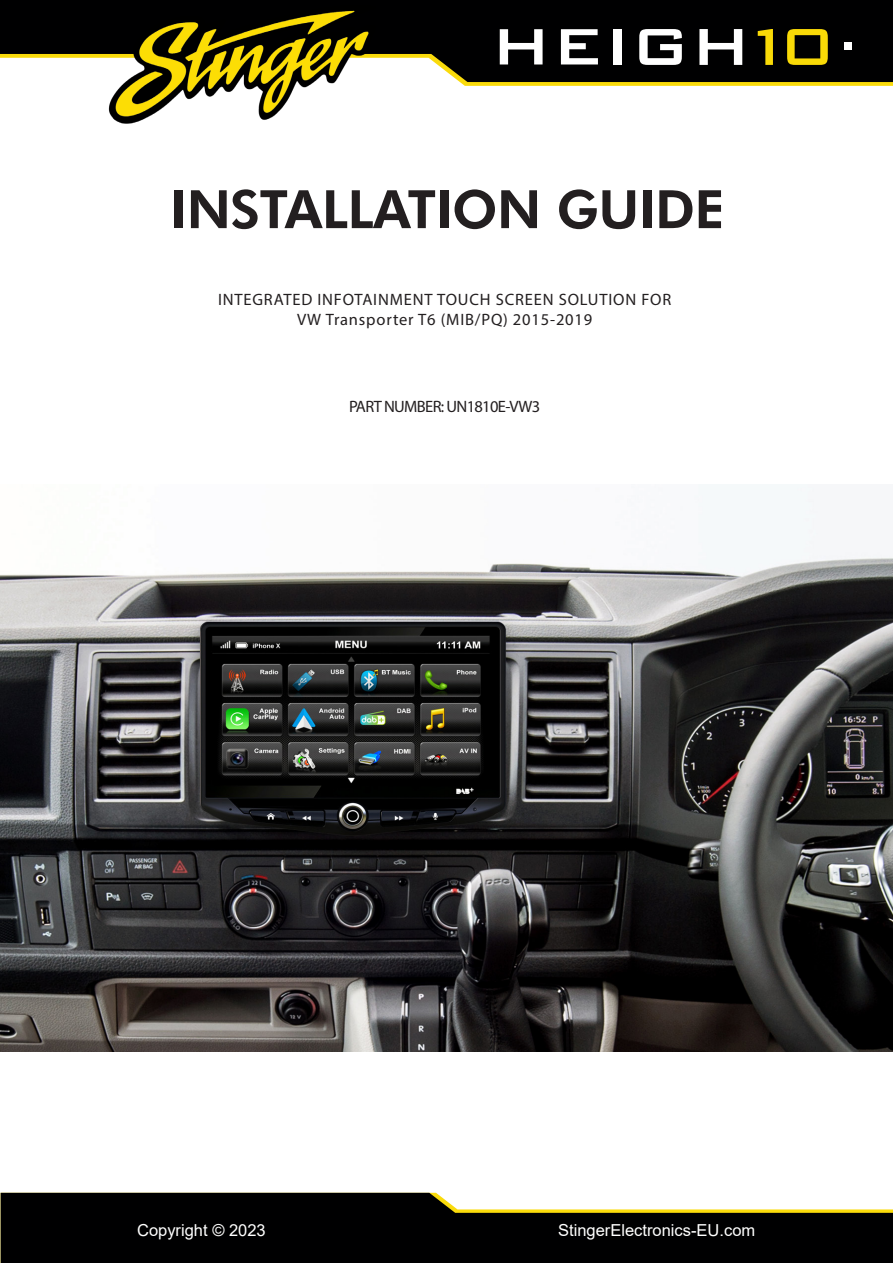
<style>
.page{position:relative;width:893px;height:1263px;background:#fff}
.page>*{position:absolute;margin:0;border:0;box-sizing:border-box;transform-origin:0 0}
.Body_text{font:800 52.95px "Futura BT";letter-spacing:-.01em;color:#231f20}
.Body_text-2{font:16.5px "Myriad Pro";letter-spacing:.05em;color:#231f20}
.Body_text-3{font:16.5px "Arial";color:#fff}
.Body_text-4{font:16.5px "Myriad Pro";letter-spacing:-.04em;color:#231f20}
</style>
<div class="page">
<svg style="left:1px;top:1193px;width:892px;height:70px;background:#24231f"></svg>
<svg style="left:460px;top:82px;width:433px;height:4px;background:#f8da13"></svg>
<svg style="left:0;top:0;width:893px;height:82px;background:#1d1d19"></svg>
<svg style="left:500px;top:29px;width:43px;height:35px"></svg>
<svg style="left:561px;top:29px;width:37px;height:35px"></svg>
<div style="left:613px;top:29px;width:9px;height:35px;background:#fff"></div>
<svg style="left:639px;top:29px;width:43px;height:35px"></svg>
<svg style="left:699px;top:29px;width:43px;height:35px"></svg>
<svg style="left:758px;top:29px;width:15px;height:35px"></svg>
<svg style="left:787px;top:29px;width:41px;height:35px"></svg>
<div style="left:844px;top:42px;width:7px;height:7px;background:#fff"></div>
<img style="left:105px;top:2px;width:273px;height:122px">
<img style="left:1px;top:487px;width:892px;height:564px">
<p class="Body_text" style="left:170px;top:177px;width:556px">INSTALLATION GUIDE</p>
<p class="Body_text-2" style="left:218px;top:289px;width:455px">INTEGRATED INFOTAINMENT TOUCH SCREEN SOLUTION FOR</p>
<p class="Body_text-2" style="left:297px;top:309px;width:297px">VW Transporter T6 (MIB/PQ) 2015-2019</p>
<p class="Body_text-4" style="left:349px;top:396px;width:192px">PART NUMBER: UN1810E-VW3</p>
<p class="Body_text-3" style="left:137px;top:1219px;width:130px">Copyright © 2023</p>
<p class="Body_text-3" style="left:558px;top:1219px;width:199px">StingerElectronics-EU.com</p>
</div>
